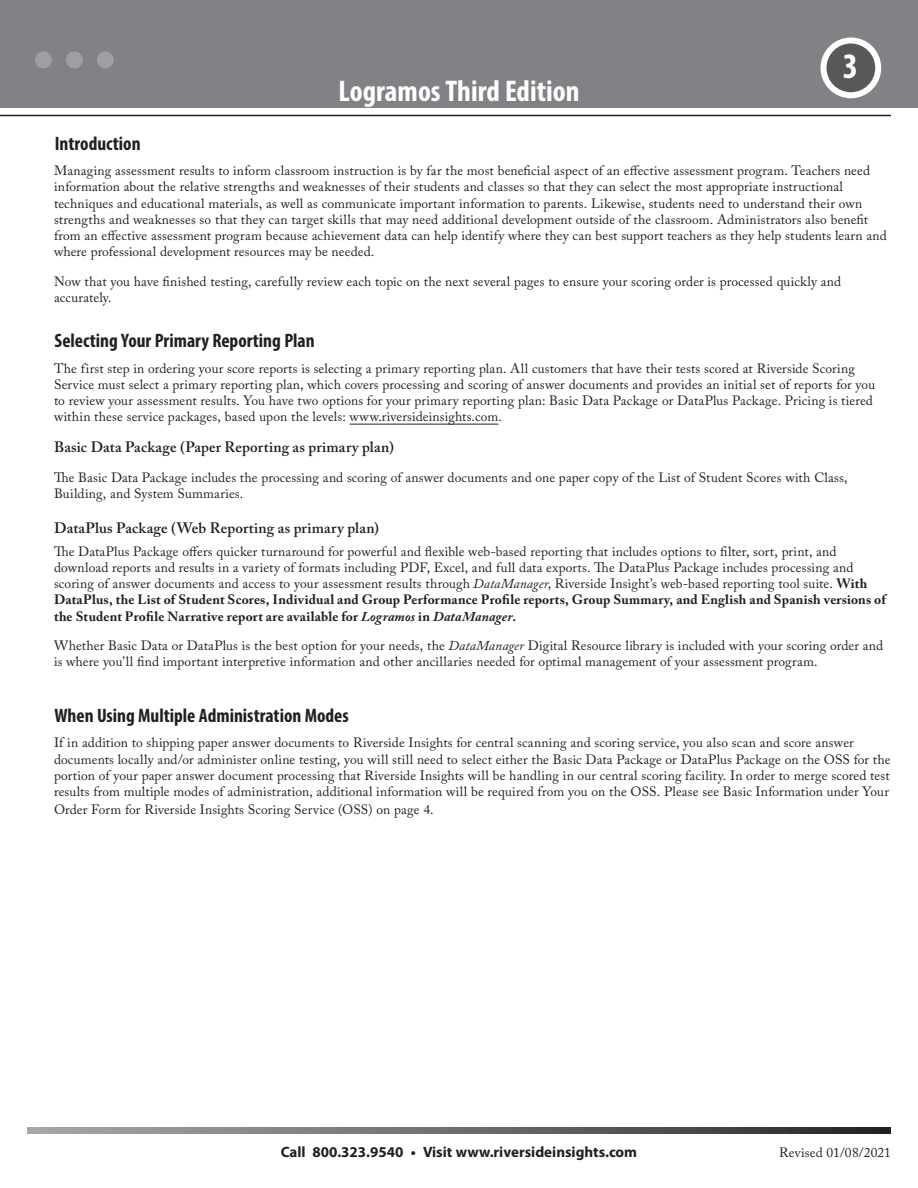
<style>
.page{position:relative;width:918px;height:1188px;background:#fff}
.page>*{position:absolute;margin:0;border:0;box-sizing:border-box;transform-origin:0 0}
.t1{font:81px "Myriad Pro";color:#9d9fa2}
.t2{font:700 condensed 36px "Myriad Pro";color:#fff}
.t3{font:700 condensed 30px "Myriad Pro";color:#fff}
.t4{font:700 condensed 19.5px "Myriad Pro";color:#231f20}
.t5{font:600 15px "Adobe Caslon Pro";letter-spacing:.01em;color:#231f20}
.t6{font:700 15px "Myriad Pro";color:#231f20}
.t7{font:13.5px/16.2px "Adobe Caslon Pro";letter-spacing:.01em;color:#231f20}
.s1{font-style:italic}
.s2{font-weight:700}
.s3{font-weight:700;font-style:italic}
</style>
<div class="page">
<div style="left:0;top:0;width:918px;height:107px;background:#808285"></div>
<div style="left:823px;top:40px;width:55px;height:55px;background:#57585a;border-radius:50%"></div>
<div style="left:820px;top:37px;width:61px;height:61px;border:6px solid #fff;border-radius:50%"></div>
<svg style="left:27px;top:1127px;width:864px;height:7px;background:#696a6c"></svg>
<hr style="left:0;top:115px;width:891px;height:1px;background:#231f20">
<hr style="left:350px;top:424px;width:148px;height:1px;background:#231f20">
<h1 class="t1" style="left:32px;top:10px;width:86px">•••</h1>
<h2 class="t2" style="left:843px;top:44px;width:17px">3</h2>
<h3 class="t3" style="left:339px;top:72px;width:242px">Logramos Third Edition</h3>
<h3 class="t4" style="left:55px;top:131px;width:87px">Introduction</h3>
<p class="t7" style="left:54px;top:163px;width:834px">Managing assessment results to inform classroom instruction is by far the most beneficial aspect of an effective assessment program. Teachers need information about the relative strengths and weaknesses of their students and classes so that they can select the most appropriate instructional techniques and educational materials, as well as communicate important information to parents. Likewise, students need to understand their own strengths and weaknesses so that they can target skills that may need additional development outside of the classroom. Administrators also benefit from an effective assessment program because achievement data can help identify where they can best support teachers as they help students learn and where professional development resources may be needed.</p>
<p class="t7" style="left:54px;top:273px;width:789px">Now that you have finished testing, carefully review each topic on the next several pages to ensure your scoring order is processed quickly and accurately.</p>
<h3 class="t4" style="left:55px;top:328px;width:261px">Selecting Your Primary Reporting Plan</h3>
<p class="t7" style="left:54px;top:360px;width:823px">The first step in ordering your score reports is selecting a primary reporting plan. All customers that have their tests scored at Riverside Scoring Service must select a primary reporting plan, which covers processing and scoring of answer documents and provides an initial set of reports for you to review your assessment results. You have two options for your primary reporting plan: Basic Data Package or DataPlus Package. Pricing is tiered within these service packages, based upon the levels: www.riversideinsights.com.</p>
<p class="t5" style="left:54px;top:438px;width:342px">Basic Data Package (Paper Reporting as primary plan)</p>
<p class="t7" style="left:54px;top:469px;width:795px">The Basic Data Package includes the processing and scoring of answer documents and one paper copy of the List of Student Scores with Class,<br>Building, and System Summaries.</p>
<p class="t5" style="left:54px;top:519px;width:327px">DataPlus Package (Web Reporting as primary plan)</p>
<p class="t7" style="left:54px;top:543px;width:833px">The DataPlus Package offers quicker turnaround for powerful and flexible web-based reporting that includes options to filter, sort, print, and download reports and results in a variety of formats including PDF, Excel, and full data exports. The DataPlus Package includes processing and scoring of answer documents and access to your assessment results through <span class="s1">DataManager</span>, Riverside Insight’s web-based reporting tool suite. <span class="s2">With DataPlus, the List of Student Scores, Individual and Group Performance Profile reports, Group Summary, and English and Spanish versions of the Student Profile Narrative report are available for</span> <span class="s3">Logramos</span> <span class="s2">in</span> <span class="s3">DataManager</span><span class="s2">.</span></p>
<p class="t7" style="left:54px;top:637px;width:831px">Whether Basic Data or DataPlus is the best option for your needs, the <span class="s1">DataManager</span> Digital Resource library is included with your scoring order and is where you’ll find important interpretive information and other ancillaries needed for optimal management of your assessment program.</p>
<h3 class="t4" style="left:54px;top:703px;width:296px">When Using Multiple Administration Modes</h3>
<p class="t7" style="left:54px;top:735px;width:838px">If in addition to shipping paper answer documents to Riverside Insights for central scanning and scoring service, you also scan and score answer documents locally and/or administer online testing, you will still need to select either the Basic Data Package or DataPlus Package on the OSS for the portion of your paper answer document processing that Riverside Insights will be handling in our central scoring facility. In order to merge scored test results from multiple modes of administration, additional information will be required from you on the OSS. Please see Basic Information under Your</p>
<p class="t7" style="left:54px;top:801px;width:381px">Order Form for Riverside Insights Scoring Service (OSS) on page 4.</p>
<p class="t6" style="left:281px;top:1143px;width:358px">Call 800.323.9540 • Visit www.riversideinsights.com</p>
<p class="t7" style="left:779px;top:1144px;width:113px">Revised 01/08/2021</p>
</div>
